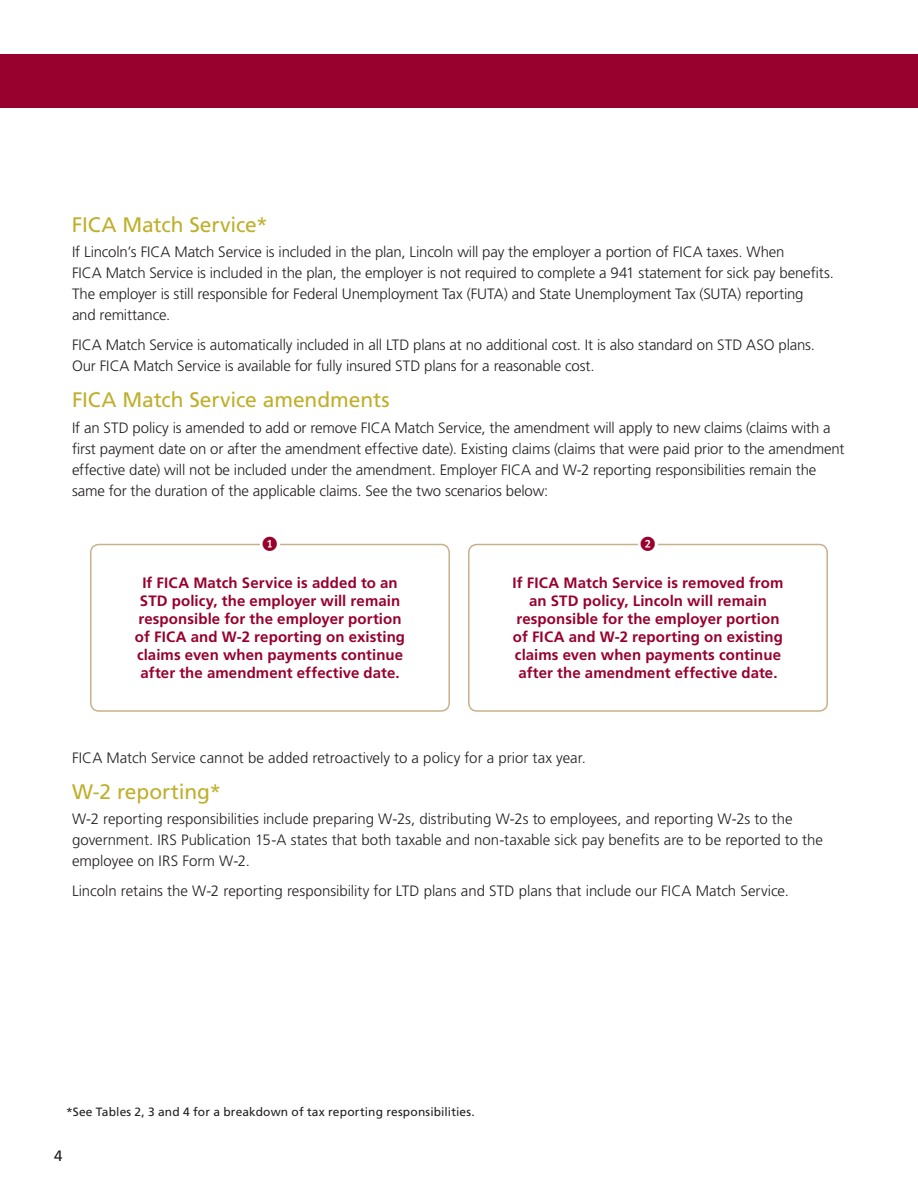
<style>
.page{position:relative;width:918px;height:1188px;background:#fff}
.page>*{position:absolute;margin:0;border:0;box-sizing:border-box;transform-origin:0 0}
.t1{font:21px "Frutiger LT Std";letter-spacing:-.005em;color:#bfaf2b}
.t2{font:21px "Dingbests";color:#98012d}
.t3{font:300 15px/21px "Frutiger LT Std";letter-spacing:-.01em;color:#231f20}
.t4{font:700 15px/18px "Frutiger LT Std";letter-spacing:.005em;color:#98012d;text-align:center}
.t5{font:15px "Frutiger LT Std";color:#231f20}
.t6{font:12px "Frutiger LT Std";letter-spacing:.015em;color:#231f20}
</style>
<div class="page">
<div style="left:0;top:54px;width:917px;height:54px;background:#98012d"></div>
<svg style="left:917px;top:54px;width:1px;height:54px"></svg>
<div style="left:90px;top:544px;width:360px;height:168px;border:2px solid #c8b08b;border-radius:8px"></div>
<svg style="left:257px;top:543px;width:26px;height:4px"></svg>
<div style="left:468px;top:544px;width:360px;height:168px;border:2px solid #c8b08b;border-radius:8px"></div>
<svg style="left:633px;top:543px;width:28px;height:4px"></svg>
<h1 class="t1" style="left:72px;top:212px;width:197px">FICA Match Service*</h1>
<p class="t3" style="left:72px;top:242px;width:763px">If Lincoln’s FICA Match Service is included in the plan, Lincoln will pay the employer a portion of FICA taxes. When<br>FICA Match Service is included in the plan, the employer is not required to complete a 941 statement for sick pay benefits.<br>The employer is still responsible for Federal Unemployment Tax (FUTA) and State Unemployment Tax (SUTA) reporting<br>and remittance.</p>
<p class="t3" style="left:72px;top:335px;width:745px">FICA Match Service is automatically included in all LTD plans at no additional cost. It is also standard on STD ASO plans.<br>Our FICA Match Service is available for fully insured STD plans for a reasonable cost.</p>
<h1 class="t1" style="left:72px;top:388px;width:319px">FICA Match Service amendments</h1>
<p class="t3" style="left:72px;top:417px;width:774px">If an STD policy is amended to add or remove FICA Match Service, the amendment will apply to new claims (claims with a first payment date on or after the amendment effective date). Existing claims (claims that were paid prior to the amendment effective date) will not be included under the amendment. Employer FICA and W-2 reporting responsibilities remain the same for the duration of the applicable claims. See the two scenarios below:</p>
<h1 class="t2" style="left:261px;top:532px;width:20px">1</h1>
<p class="t4" style="left:135px;top:574px;width:272px">If FICA Match Service is added to an STD policy, the employer will remain responsible for the employer portion of FICA and W-2 reporting on existing claims even when payments continue after the amendment effective date.</p>
<h1 class="t2" style="left:639px;top:532px;width:20px">2</h1>
<p class="t4" style="left:513px;top:574px;width:272px">If FICA Match Service is removed from an STD policy, Lincoln will remain responsible for the employer portion of FICA and W-2 reporting on existing claims even when payments continue after the amendment effective date.</p>
<p class="t3" style="left:72px;top:747px;width:515px">FICA Match Service cannot be added retroactively to a policy for a prior tax year.</p>
<h1 class="t1" style="left:72px;top:779px;width:151px">W-2 reporting*</h1>
<p class="t3" style="left:72px;top:809px;width:753px">W-2 reporting responsibilities include preparing W-2s, distributing W-2s to employees, and reporting W-2s to the government. IRS Publication 15-A states that both taxable and non-taxable sick pay benefits are to be reported to the employee on IRS Form W-2.</p>
<p class="t3" style="left:72px;top:881px;width:718px">Lincoln retains the W-2 reporting responsibility for LTD plans and STD plans that include our FICA Match Service.</p>
<p class="t6" style="left:66px;top:1105px;width:410px">*See Tables 2, 3 and 4 for a breakdown of tax reporting responsibilities.</p>
<p class="t5" style="left:54px;top:1147px;width:10px">4</p>
</div>
